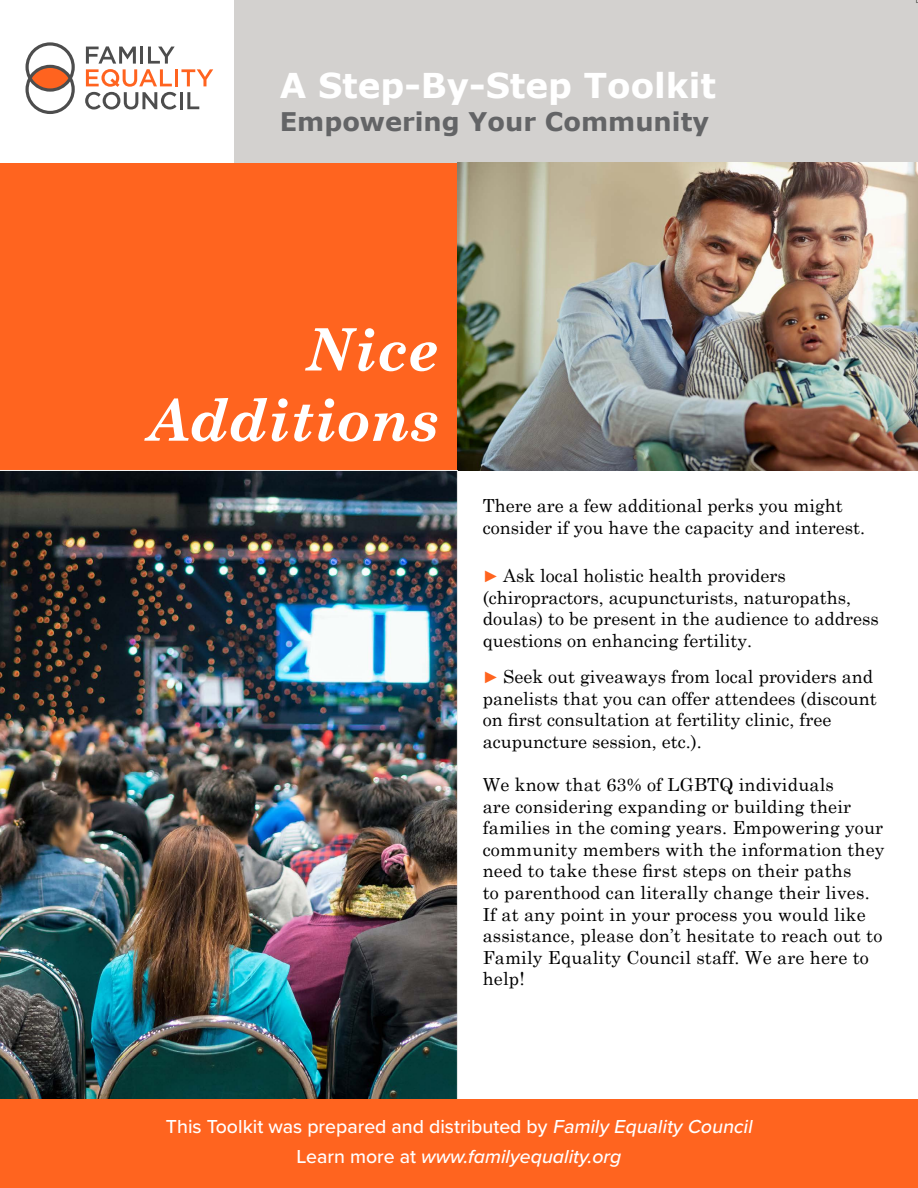
<style>
.page{position:relative;width:918px;height:1188px;background:#fff}
.page>*{position:absolute;margin:0;border:0;box-sizing:border-box;transform-origin:0 0}
.t1{font:italic 700 58.5px/70.2px "Century Schoolbook";color:#fff;text-align:right}
.t2{font:700 34.2px "Verdana";color:#fff}
.t3{font:700 25.65px "Verdana";color:#636466}
.t4{font:500 19.5px/30px "Proxima Nova";color:#fff;text-align:center}
.t5{font:18px/21.6px "Century Schoolbook";color:#000}
.s1{font-family:"Arial";font-size:16.5px;color:#ff641f}
.s2{font-style:italic}
</style>
<div class="page">
<div style="left:0;top:163px;width:457px;height:307px;background:#ff641f"></div>
<div style="left:234px;top:0;width:684px;height:163px;background:#d3d1cf"></div>
<img style="left:457px;top:163px;width:461px;height:307px">
<img style="left:0;top:470px;width:457px;height:630px">
<div style="left:0;top:1100px;width:918px;height:88px;background:#ff641f"></div>
<svg style="left:26px;top:42px;width:49px;height:72px"></svg>
<svg style="left:85px;top:46px;width:128px;height:64px"></svg>
<h2 class="t2" style="left:280px;top:62px;width:438px">A Step-By-Step Toolkit</h2>
<h3 class="t3" style="left:280px;top:104px;width:431px">Empowering Your Community</h3>
<h1 class="t1" style="left:146px;top:313px;width:294px">Nice<br>Additions</h1>
<p class="t5" style="left:483px;top:494px;width:384px">There are a few additional perks you might consider if you have the capacity and interest.</p>
<p class="t5" style="left:483px;top:565px;width:398px"><span class="s1">►</span> Ask local holistic health providers (chiropractors, acupuncturists, naturopaths, doulas) to be present in the audience to address questions on enhancing fertility.</p>
<p class="t5" style="left:483px;top:665px;width:396px"><span class="s1">►</span> Seek out giveaways from local providers and panelists that you can offer attendees (discount on first consultation at fertility clinic, free acupuncture session, etc.).</p>
<p class="t5" style="left:483px;top:773px;width:403px">We know that 63% of LGBTQ individuals<br>are considering expanding or building their families in the coming years. Empowering your community members with the information they need to take these first steps on their paths<br>to parenthood can literally change their lives.<br>If at any point in your process you would like assistance, please don’t hesitate to reach out to Family Equality Council staff. We are here to help!</p>
<p class="t4" style="left:166px;top:1111px;width:592px">This Toolkit was prepared and distributed by <span class="s2">Family Equality Council<br></span>Learn more at <span class="s2">www.familyequality.org</span></p>
</div>
